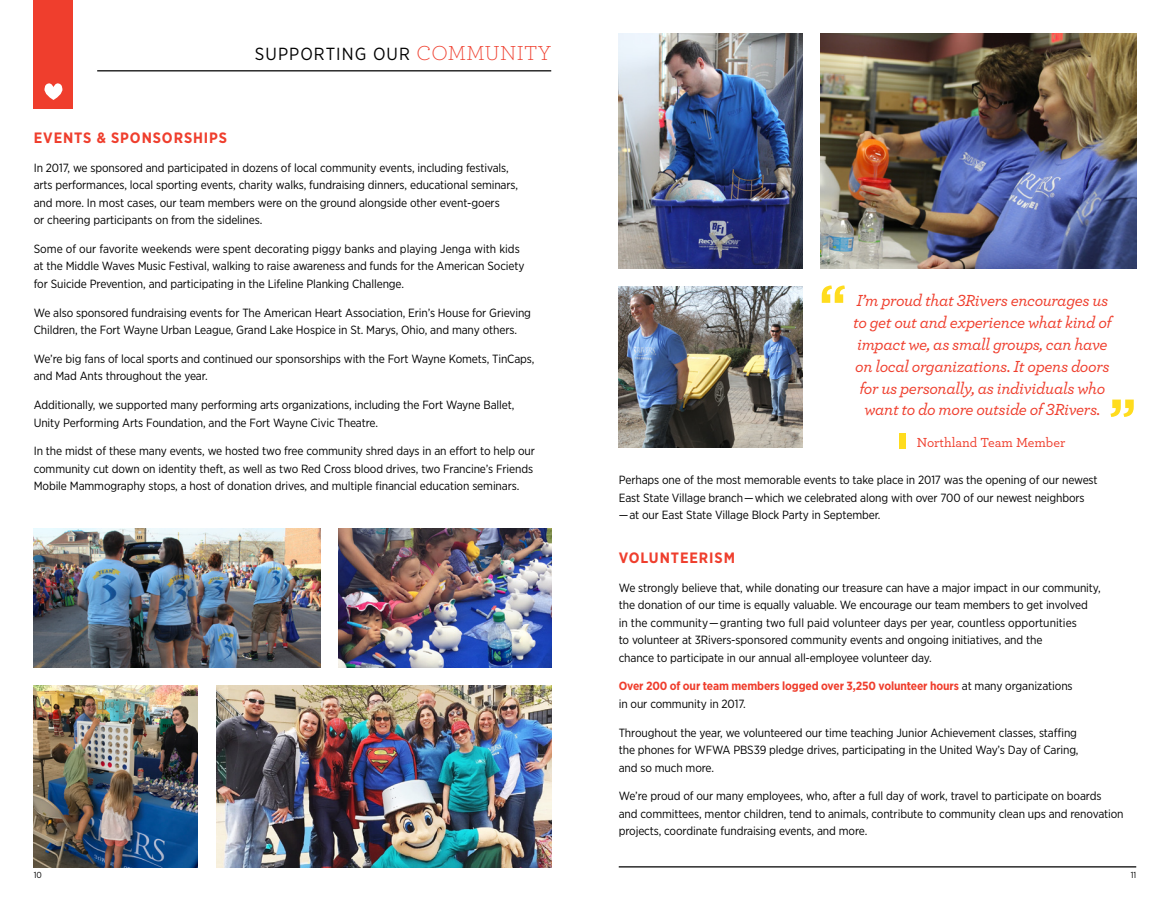
<style>
.page{position:relative;width:1170px;height:900px;background:#fff}
.page>*{position:absolute;margin:0;border:0;box-sizing:border-box;transform-origin:0 0}
.t1{font:17.5px "Gotham Narrow";letter-spacing:.06em;color:#000}
.t2{font:italic 500 16.88px/21.9px "Archer";letter-spacing:-.02em;color:#ef3e2d;text-align:center}
.t3{font:700 15px "Gotham Narrow";letter-spacing:.06em;color:#ef3e2d}
.t4{font:500 13.75px "Archer";color:#ef3e2d}
.t5{font:11.88px/17.5px "Gotham Narrow";letter-spacing:-.01em;color:#000}
.t6{font:700 11.88px/17.5px "Gotham Narrow";letter-spacing:-.01em;color:#ef3e2d}
.t7{font:8.75px "Gotham Narrow";color:#000}
.s1{font-family:"Archer";font-weight:300;font-size:21.25px;color:#ef3e2d}
.s2{font-weight:400;color:#000}
</style>
<div class="page">
<hr style="left:97px;top:70px;width:454px;height:1px;background:#000">
<div style="left:34px;top:0;width:39px;height:108px;background:#ef3e2d"></div>
<svg style="left:44px;top:83px;width:19px;height:17px"></svg>
<hr style="left:619px;top:866px;width:517px;height:2px;background:#000">
<img style="left:34px;top:529px;width:286px;height:139px">
<img style="left:339px;top:529px;width:212px;height:139px">
<img style="left:34px;top:686px;width:164px;height:182px">
<img style="left:216px;top:686px;width:335px;height:182px">
<img style="left:821px;top:34px;width:315px;height:234px">
<img style="left:619px;top:34px;width:184px;height:234px">
<img style="left:619px;top:286px;width:184px;height:162px">
<svg style="left:1111px;top:400px;width:23px;height:17px"></svg>
<svg style="left:822px;top:285px;width:23px;height:18px"></svg>
<div style="left:899px;top:434px;width:7px;height:15px;background:#ffdc1e"></div>
<h1 class="t1" style="left:255px;top:43px;width:298px">SUPPORTING OUR <span class="s1">COMMUNITY</span></h1>
<p class="t3" style="left:34px;top:128px;width:195px">EVENTS &amp; SPONSORSHIPS</p>
<p class="t5" style="left:34px;top:158px;width:486px">In 2017, we sponsored and participated in dozens of local community events, including festivals, arts performances, local sporting events, charity walks, fundraising dinners, educational seminars, and more. In most cases, our team members were on the ground alongside other event-goers<br>or cheering participants on from the sidelines.</p>
<p class="t5" style="left:34px;top:240px;width:492px">Some of our favorite weekends were spent decorating piggy banks and playing Jenga with kids at the Middle Waves Music Festival, walking to raise awareness and funds for the American Society for Suicide Prevention, and participating in the Lifeline Planking Challenge.</p>
<p class="t5" style="left:34px;top:303px;width:499px">We also sponsored fundraising events for The American Heart Association, Erin’s House for Grieving<br>Children, the Fort Wayne Urban League, Grand Lake Hospice in St. Marys, Ohio, and many others.</p>
<p class="t5" style="left:34px;top:350px;width:502px">We’re big fans of local sports and continued our sponsorships with the Fort Wayne Komets, TinCaps, and Mad Ants throughout the year.</p>
<p class="t5" style="left:34px;top:396px;width:482px">Additionally, we supported many performing arts organizations, including the Fort Wayne Ballet,<br>Unity Performing Arts Foundation, and the Fort Wayne Civic Theatre.</p>
<p class="t5" style="left:34px;top:442px;width:503px">In the midst of these many events, we hosted two free community shred days in an effort to help our community cut down on identity theft, as well as two Red Cross blood drives, two Francine’s Friends<br>Mobile Mammography stops, a host of donation drives, and multiple financial education seminars.</p>
<p class="t7" style="left:34px;top:870px;width:10px">10</p>
<h2 class="t2" style="left:853px;top:288px;width:260px">I’m proud that 3Rivers encourages us to get out and experience what kind of impact we, as small groups, can have on local organizations. It opens doors for us personally, as individuals who want to do more outside of 3Rivers.</h2>
<p class="t4" style="left:917px;top:432px;width:150px">Northland Team Member</p>
<p class="t5" style="left:619px;top:471px;width:480px">Perhaps one of the most memorable events to take place in 2017 was the opening of our newest<br>East State Village branch—which we celebrated along with over 700 of our newest neighbors —at our East State Village Block Party in September.</p>
<p class="t3" style="left:619px;top:548px;width:118px">VOLUNTEERISM</p>
<p class="t5" style="left:619px;top:578px;width:483px">We strongly believe that, while donating our treasure can have a major impact in our community, the donation of our time is equally valuable. We encourage our team members to get involved<br>in the community—granting two full paid volunteer days per year, countless opportunities<br>to volunteer at 3Rivers-sponsored community events and ongoing initiatives, and the<br>chance to participate in our annual all-employee volunteer day.</p>
<p class="t6" style="left:619px;top:677px;width:455px">Over 200 of our team members logged over 3,250 volunteer hours <span class="s2">at many organizations in our community in 2017.</span></p>
<p class="t5" style="left:619px;top:723px;width:461px">Throughout the year, we volunteered our time teaching Junior Achievement classes, staffing the phones for WFWA PBS39 pledge drives, participating in the United Way’s Day of Caring, and so much more.</p>
<p class="t5" style="left:619px;top:787px;width:506px">We’re proud of our many employees, who, after a full day of work, travel to participate on boards<br>and committees, mentor children, tend to animals, contribute to community clean ups and renovation projects, coordinate fundraising events, and more.</p>
<p class="t7" style="left:1131px;top:870px;width:7px">11</p>
</div>
